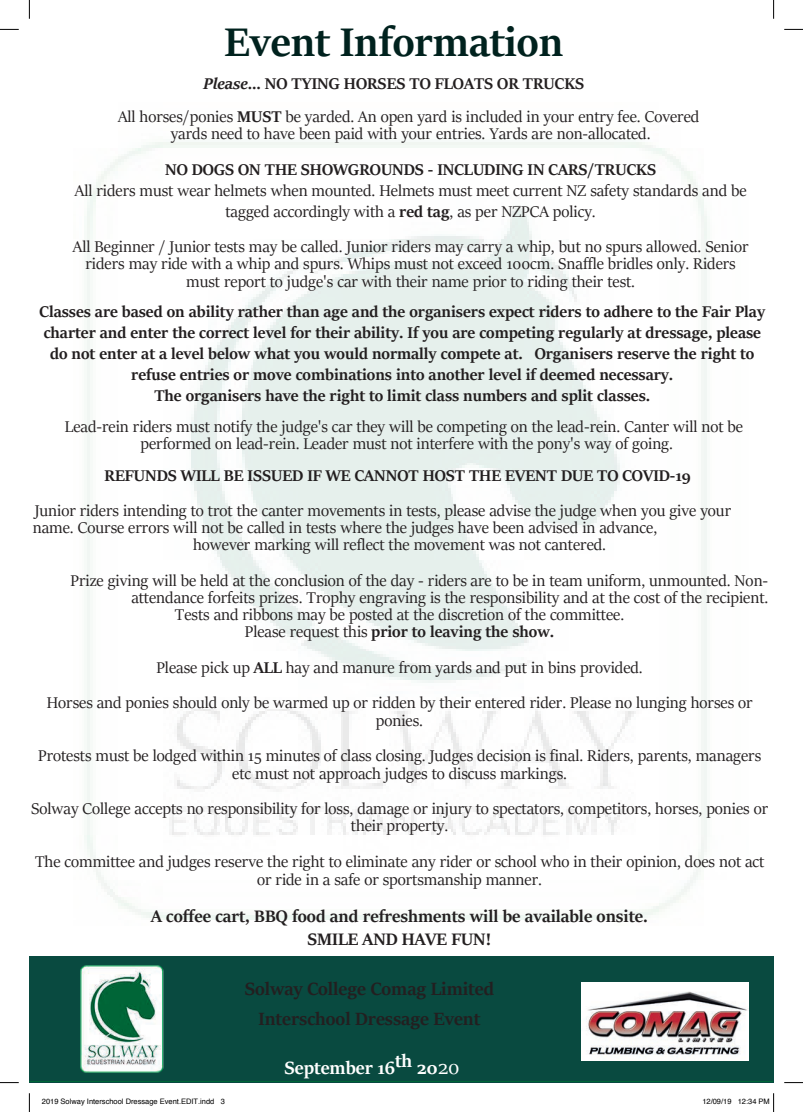
<style>
.page{position:relative;width:803px;height:1112px;background:#fff}
.page>*{position:absolute;margin:0;border:0;box-sizing:border-box;transform-origin:0 0}
.t1{font:700 45px "Sitka Banner";color:#00221e}
.t2{font:700 20px/30.4px "Sitka Banner";color:#231f20;text-align:center}
.t3{font:700 20px "Sitka Banner";color:#fff}
.t4{font:700 18.75px/22.5px "Sitka Banner";color:#231f20;text-align:center}
.t5{font:17.5px/17.2px "Sitka Banner";color:#231f20;text-align:center}
.t6{font:700 17.5px/21px "Sitka Banner";color:#221e1f;text-align:center}
.t7{font:700 17.5px "Sitka Banner";color:#231f20}
.t8{font:7.5px "Helvetica";color:#000}
.s1{font-weight:700;font-style:italic}
.s2{font-weight:700}
.s3{font-weight:400}
.s4{font-weight:400;font-size:22.5px}
</style>
<div class="page">
<img style="left:84px;top:142px;width:623px;height:778px">
<div style="left:29px;top:1032px;width:744px;height:49px;background:#094a40"></div>
<div style="left:29px;top:955px;width:744px;height:125px;background:#094a40"></div>
<img style="left:83px;top:969px;width:666px;height:104px">
<img style="left:80px;top:965px;width:83px;height:107px">
<img style="left:582px;top:982px;width:166px;height:78px">
<svg style="left:0;top:29px;width:19px;height:1px"></svg>
<svg style="left:784px;top:29px;width:19px;height:1px"></svg>
<svg style="left:0;top:1082px;width:19px;height:1px"></svg>
<svg style="left:784px;top:1082px;width:19px;height:1px"></svg>
<svg style="left:29px;top:0;width:1px;height:19px"></svg>
<svg style="left:29px;top:1093px;width:1px;height:18px"></svg>
<svg style="left:773px;top:0;width:1px;height:19px"></svg>
<svg style="left:773px;top:1093px;width:1px;height:18px"></svg>
<h1 class="t1" style="left:224px;top:10px;width:340px">Event Information</h1>
<p class="t5" style="left:118px;top:66px;width:583px;line-height:33.1px;text-align:left;text-indent:85px"><span class="s1">Please</span><span class="s2">... NO TYING HORSES TO FLOATS OR TRUCKS<br></span>All horses/ponies <span class="s2">MUST</span> be yarded. An open yard is included in your entry fee. Covered</p>
<p class="t5" style="left:171px;top:125px;width:481px">yards need to have been paid with your entries. Yards are non-allocated.</p>
<p class="t7" style="left:165px;top:157px;width:492px">NO DOGS ON THE SHOWGROUNDS - INCLUDING IN CARS/TRUCKS</p>
<p class="t5" style="left:75px;top:179px;width:673px;line-height:21px">All riders must wear helmets when mounted. Helmets must meet current NZ safety standards and be tagged accordingly with a <span class="s2">red tag</span>, as per NZPCA policy.</p>
<p class="t5" style="left:73px;top:237px;width:677px">All Beginner / Junior tests may be called. Junior riders may carry a whip, but no spurs allowed. Senior riders may ride with a whip and spurs. Whips must not exceed 100cm. Snaffle bridles only. Riders must report to judge's car with their name prior to riding their test.</p>
<p class="t6" style="left:40px;top:300px;width:727px">Classes are based on ability rather than age and the organisers expect riders to adhere to the Fair Play charter and enter the correct level for their ability. If you are competing regularly at dressage, please do not enter at a level below what you would normally compete at. Organisers reserve the right to refuse entries or move combinations into another level if deemed necessary.<br>The organisers have the right to limit class numbers and split classes.</p>
<p class="t5" style="left:65px;top:417px;width:679px">Lead-rein riders must notify the judge's car they will be competing on the lead-rein. Canter will not be performed on lead-rein. Leader must not interfere with the pony's way of going.</p>
<p class="t6" style="left:105px;top:464px;width:588px">REFUNDS WILL BE ISSUED IF WE CANNOT HOST THE EVENT DUE TO COVID-19</p>
<p class="t5" style="left:35px;top:501px;width:698px">Junior riders intending to trot the canter movements in tests, please advise the judge when you give your</p>
<p class="t5" style="left:33px;top:518px;width:626px">name. Course errors will not be called in tests where the judges have been advised in advance,</p>
<p class="t5" style="left:193px;top:535px;width:415px">however marking will reflect the movement was not cantered.</p>
<p class="t5" style="left:70px;top:571px;width:699px">Prize giving will be held at the conclusion of the day - riders are to be in team uniform, unmounted. Non-</p>
<p class="t5" style="left:131px;top:588px;width:638px">attendance forfeits prizes. Trophy engraving is the responsibility and at the cost of the recipient.</p>
<p class="t5" style="left:175px;top:605px;width:451px">Tests and ribbons may be posted at the discretion of the committee.</p>
<p class="t7" style="left:245px;top:619px;width:311px"><span class="s3">Please request this</span> prior to leaving the show.</p>
<p class="t5" style="left:47px;top:649px;width:707px;line-height:35.4px">Please pick up <span class="s2">ALL</span> hay and manure from yards and put in bins provided.<br>Horses and ponies should only be warmed up or ridden by their entered rider. Please no lunging horses or</p>
<p class="t5" style="left:38px;top:701px;width:724px;line-height:35.6px">ponies.<br>Protests must be lodged within 15 minutes of class closing. Judges decision is final. Riders, parents, managers</p>
<p class="t5" style="left:31px;top:754px;width:738px;line-height:35.6px">etc must not approach judges to discuss markings.<br>Solway College accepts no responsibility for loss, damage or injury to spectators, competitors, horses, ponies or</p>
<p class="t5" style="left:35px;top:807px;width:731px;line-height:35.6px">their property.<br>The committee and judges reserve the right to eliminate any rider or school who in their opinion, does not act</p>
<p class="t5" style="left:257px;top:870px;width:286px">or ride in a safe or sportsmanship manner.</p>
<p class="t4" style="left:151px;top:903px;width:498px">A coffee cart, BBQ food and refreshments will be available onsite.<br>SMILE AND HAVE FUN!</p>
<p class="t2" style="left:245px;top:971px;width:251px">Solway College Comag Limited<br>Interschool Dressage Event</p>
<p class="t3" style="left:285px;top:1053px;width:177px">September 16th 20<span class="s4">20</span></p>
<p class="t8" style="left:42px;top:1095px;width:184px">2019 Solway Interschool Dressage Event.EDIT.indd 3</p>
<p class="t8" style="left:702px;top:1095px;width:69px">12/09/19 12:34 PM</p>
</div>
